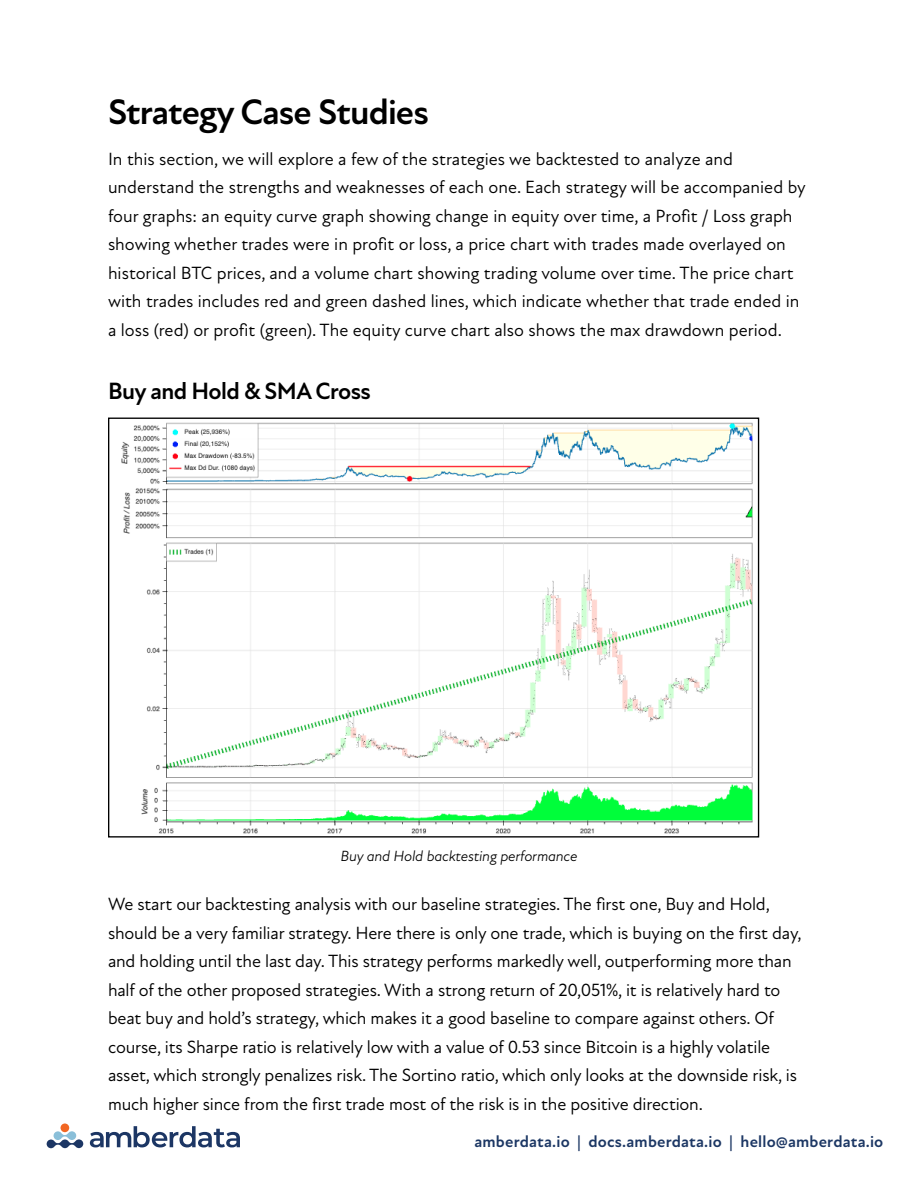
<style>
.page{position:relative;width:918px;height:1188px;background:#fff}
.page>*{position:absolute;margin:0;border:0;box-sizing:border-box;transform-origin:0 0}
.t1{font:700 36px "New Atten";letter-spacing:-.025em;color:#000}
.t2{font:700 24px "New Atten";letter-spacing:-.025em;color:#000}
.t3{font:18px/28.5px "New Atten";letter-spacing:-.01em;color:#000}
.t4{font:700 16.5px "New Atten";letter-spacing:.01em;color:#1c3764}
.t5{font:italic 15px "New Atten";letter-spacing:-.01em;color:#000}
</style>
<div class="page">
<svg style="left:47px;top:1131px;width:36px;height:17px"></svg>
<div style="left:61px;top:1124px;width:8px;height:8px;background:#f26723;border-radius:50%"></div>
<svg style="left:90px;top:1126px;width:150px;height:21px"></svg>
<img style="left:121px;top:422px;width:632px;height:412px">
<h1 class="t1" style="left:108px;top:91px;width:323px">Strategy Case Studies</h1>
<p class="t3" style="left:108px;top:145px;width:699px">In this section, we will explore a few of the strategies we backtested to analyze and understand the strengths and weaknesses of each one. Each strategy will be accompanied by four graphs: an equity curve graph showing change in equity over time, a Profit / Loss graph showing whether trades were in profit or loss, a price chart with trades made overlayed on historical BTC prices, and a volume chart showing trading volume over time. The price chart with trades includes red and green dashed lines, which indicate whether that trade ended in a loss (red) or profit (green). The equity curve chart also shows the max drawdown period.</p>
<h2 class="t2" style="left:108px;top:376px;width:264px">Buy and Hold &amp; SMA Cross</h2>
<p class="t5" style="left:341px;top:847px;width:238px">Buy and Hold backtesting performance</p>
<p class="t3" style="left:108px;top:890px;width:695px">We start our backtesting analysis with our baseline strategies. The first one, Buy and Hold, should be a very familiar strategy. Here there is only one trade, which is buying on the first day, and holding until the last day. This strategy performs markedly well, outperforming more than half of the other proposed strategies. With a strong return of 20,051%, it is relatively hard to beat buy and hold’s strategy, which makes it a good baseline to compare against others. Of course, its Sharpe ratio is relatively low with a value of 0.53 since Bitcoin is a highly volatile asset, which strongly penalizes risk. The Sortino ratio, which only looks at the downside risk, is much higher since from the first trade most of the risk is in the positive direction.</p>
<p class="t4" style="left:475px;top:1132px;width:410px">amberdata.io | docs.amberdata.io | hello@amberdata.io</p>
</div>
